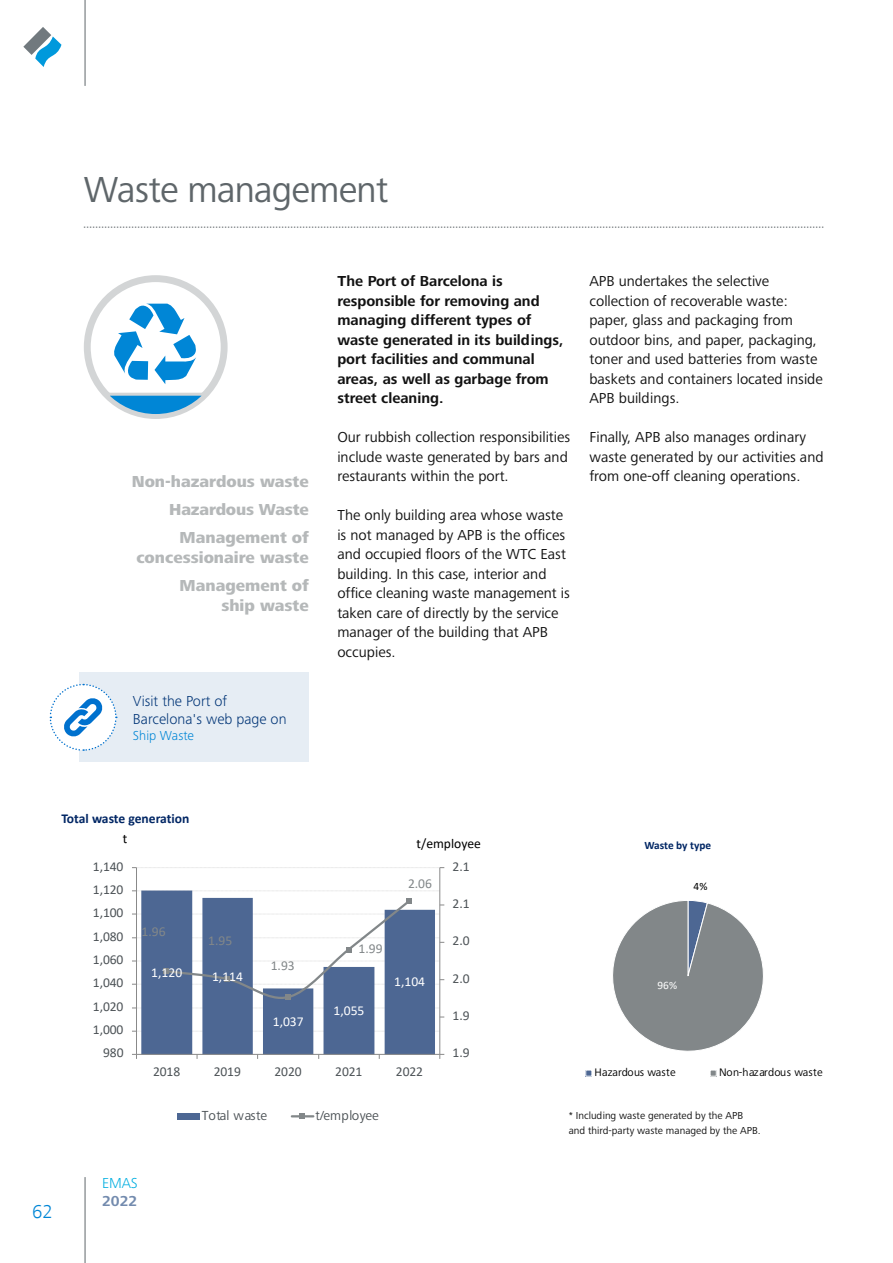
<style>
.page{position:relative;width:893px;height:1263px;background:#fff}
.page>*{position:absolute;margin:0;border:0;box-sizing:border-box;transform-origin:0 0}
.t1{font:37.5px "Frutiger Next Pro";letter-spacing:-.02em;color:#5f666a}
.t2{font:300 19.5px "Frutiger Next LT";color:#0086d6}
.t3{font:800 16.5px/28.3px "Frutiger Next Pro";color:#b5b8b9;text-align:right}
.t4{font:15px/19.5px "Frutiger Next Pro";color:#121212}
.t5{font:700 15px/19.5px "Frutiger Next Pro";color:#121212}
.t6{font:300 15px/18px "Frutiger Next Pro";color:#003476}
.t7{font:300 15px "Frutiger Next Pro";color:#00aee0}
.t8{font:700 15px "Frutiger Next Pro";color:#738bae}
.t9{font:13.65px "Calibri";letter-spacing:-.005em;color:#4d5357}
.t10{font:13.65px "Calibri";color:#fff}
.t11{font:13.65px "Calibri";color:#828789}
.t12{font:700 13.65px "Calibri";color:#002664}
.t13{font:13.65px "Frutiger Next Pro";letter-spacing:.01em;color:#4d5357}
.t14{font:13.65px "Calibri";color:#000}
.t15{font:300 13.5px "Frutiger Next Pro";color:#0086d6}
.t16{font:11.25px "Frutiger Next Pro";letter-spacing:.005em;color:#000}
.t17{font:700 11.25px "Calibri";letter-spacing:-.005em;color:#002664}
.t18{font:11.25px "Calibri";color:#fff}
.t19{font:11.25px "Calibri";color:#000}
.t20{font:10.5px/15px "Frutiger Next Pro";color:#121212}
</style>
<div class="page">
<hr style="left:85px;top:1177px;width:1px;height:86px;background:#5f666a">
<hr style="left:85px;top:0;width:1px;height:86px;background:#5f666a">
<svg style="left:23px;top:27px;width:38px;height:40px"></svg>
<div style="left:84px;top:275px;width:144px;height:144px;border:7px solid #d3d5d6;border-radius:50%"></div>
<svg style="left:102px;top:390px;width:110px;height:28px"></svg>
<svg style="left:114px;top:303px;width:82px;height:81px"></svg>
<svg style="left:84px;top:227px;width:739px;height:1px"></svg>
<div style="left:80px;top:672px;width:229px;height:89px;background:#e6edf4"></div>
<svg style="left:49px;top:683px;width:68px;height:69px"></svg>
<svg style="left:613px;top:900px;width:150px;height:151px"></svg>
<div style="left:585px;top:1070px;width:7px;height:6px;border:1px solid #fff"></div>
<div style="left:710px;top:1070px;width:7px;height:6px;border:1px solid #fff"></div>
<svg style="left:141px;top:891px;width:294px;height:163px;fill:#4d6793"></svg>
<hr style="left:439px;top:868px;width:1px;height:186px;background:#898989">
<hr style="left:136px;top:868px;width:1px;height:186px;background:#898989">
<svg style="left:132px;top:1031px;width:308px;height:1px"></svg>
<svg style="left:132px;top:1008px;width:308px;height:1px"></svg>
<svg style="left:132px;top:890px;width:308px;height:1px"></svg>
<svg style="left:132px;top:867px;width:312px;height:1px"></svg>
<hr style="left:136px;top:1054px;width:304px;height:1px;background:#898989">
<svg style="left:439px;top:1054px;width:5px;height:5px"></svg>
<svg style="left:132px;top:897px;width:312px;height:105px"></svg>
<div style="left:178px;top:1113px;width:22px;height:7px;background:#4d6793"></div>
<hr style="left:292px;top:1115px;width:21px;height:2px;background:#828789">
<svg style="left:299px;top:1113px;width:6px;height:6px"></svg>
<h1 class="t1" style="left:84px;top:168px;width:306px">Waste management</h1>
<p class="t5" style="left:337px;top:271px;width:228px">The Port of Barcelona is responsible for removing and managing different types of waste generated in its buildings, port facilities and communal areas, as well as garbage from street cleaning.</p>
<p class="t4" style="left:337px;top:427px;width:234px">Our rubbish collection responsibilities include waste generated by bars and restaurants within the port.</p>
<p class="t4" style="left:337px;top:505px;width:234px">The only building area whose waste is not managed by APB is the offices and occupied floors of the WTC East building. In this case, interior and office cleaning waste management is taken care of directly by the service manager of the building that APB occupies.</p>
<p class="t4" style="left:589px;top:271px;width:235px">APB undertakes the selective collection of recoverable waste: paper, glass and packaging from outdoor bins, and paper, packaging, toner and used batteries from waste baskets and containers located inside<br>APB buildings.</p>
<p class="t4" style="left:589px;top:427px;width:236px">Finally, APB also manages ordinary waste generated by our activities and</p>
<p class="t3" style="left:132px;top:467px;width:179px">Non-hazardous waste</p>
<p class="t4" style="left:589px;top:466px;width:212px">from one-off cleaning operations.</p>
<p class="t3" style="left:169px;top:495px;width:141px">Hazardous Waste<br>Management of</p>
<p class="t3" style="left:136px;top:543px;width:174px">concessionaire waste<br>Management of</p>
<p class="t3" style="left:221px;top:592px;width:89px">ship waste</p>
<p class="t6" style="left:133px;top:691px;width:155px">Visit the Port of<br>Barcelona's web page on</p>
<p class="t15" style="left:133px;top:727px;width:63px">Ship Waste</p>
<p class="t12" style="left:61px;top:808px;width:130px">Total waste generation</p>
<p class="t14" style="left:123px;top:829px;width:6px">t</p>
<p class="t14" style="left:417px;top:834px;width:66px">t/employee</p>
<p class="t9" style="left:93px;top:857px;width:32px">1,140</p>
<p class="t9" style="left:93px;top:880px;width:32px">1,120</p>
<p class="t9" style="left:93px;top:903px;width:32px">1,100</p>
<p class="t9" style="left:93px;top:927px;width:32px">1,080</p>
<p class="t9" style="left:93px;top:950px;width:32px">1,060</p>
<p class="t9" style="left:93px;top:973px;width:32px">1,040</p>
<p class="t9" style="left:93px;top:997px;width:32px">1,020</p>
<p class="t9" style="left:93px;top:1020px;width:32px">1,000</p>
<p class="t9" style="left:103px;top:1043px;width:22px">980</p>
<p class="t11" style="left:142px;top:922px;width:26px">1.96</p>
<p class="t11" style="left:208px;top:931px;width:26px">1.95</p>
<p class="t10" style="left:151px;top:963px;width:32px">1,120</p>
<p class="t10" style="left:212px;top:966px;width:32px">1,114</p>
<p class="t11" style="left:271px;top:956px;width:26px">1.93</p>
<p class="t10" style="left:273px;top:1012px;width:32px">1,037</p>
<p class="t11" style="left:408px;top:874px;width:26px">2.06</p>
<p class="t11" style="left:359px;top:939px;width:26px">1.99</p>
<p class="t10" style="left:333px;top:1001px;width:32px">1,055</p>
<p class="t10" style="left:394px;top:972px;width:32px">1,104</p>
<p class="t9" style="left:153px;top:1061px;width:29px">2018</p>
<p class="t9" style="left:214px;top:1061px;width:29px">2019</p>
<p class="t9" style="left:274px;top:1061px;width:29px">2020</p>
<p class="t9" style="left:335px;top:1061px;width:29px">2021</p>
<p class="t9" style="left:396px;top:1061px;width:29px">2022</p>
<p class="t13" style="left:202px;top:1108px;width:67px">Total waste</p>
<p class="t13" style="left:316px;top:1108px;width:65px">t/employee</p>
<p class="t9" style="left:453px;top:857px;width:19px">2.1</p>
<p class="t9" style="left:453px;top:894px;width:19px">2.1</p>
<p class="t9" style="left:453px;top:931px;width:19px">2.0</p>
<p class="t9" style="left:453px;top:969px;width:19px">2.0</p>
<p class="t9" style="left:453px;top:1006px;width:19px">1.9</p>
<p class="t9" style="left:453px;top:1043px;width:19px">1.9</p>
<h2 class="t2" style="left:32px;top:1200px;width:22px">62</h2>
<p class="t7" style="left:102px;top:1174px;width:37px">EMAS</p>
<p class="t8" style="left:102px;top:1192px;width:37px">2022</p>
<p class="t17" style="left:644px;top:837px;width:68px">Waste by type</p>
<p class="t19" style="left:694px;top:878px;width:15px">4%</p>
<p class="t18" style="left:658px;top:977px;width:21px">96%</p>
<p class="t16" style="left:595px;top:1066px;width:82px">Hazardous waste</p>
<p class="t16" style="left:719px;top:1066px;width:105px">Non-hazardous waste</p>
<p class="t20" style="left:569px;top:1107px;width:194px">* Including waste generated by the APB and third-party waste managed by the APB.</p>
</div>
